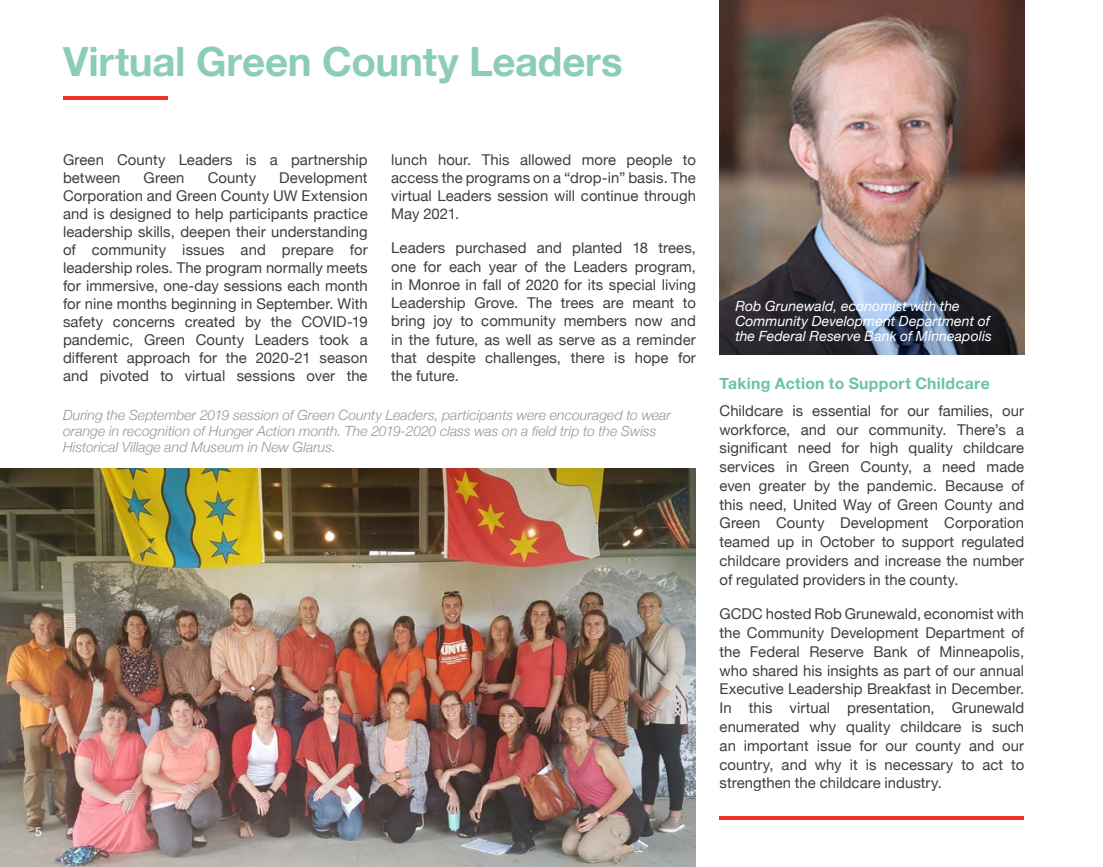
<style>
.page{position:relative;width:1103px;height:867px;background:#fff}
.page>*{position:absolute;margin:0;border:0;box-sizing:border-box;transform-origin:0 0}
.t1{font:700 40.25px "Helvetica Neue";letter-spacing:-.005em;color:#8cccba}
.P_Header{font:700 15.75px "Helvetica Neue";letter-spacing:.02em;color:#6bc1ab}
.t2{font:14.88px/18.7px "Helvetica Neue";letter-spacing:.005em;color:#3e3e3f;text-align:justify}
.sm_caption{font:italic 300 14px/15.8px "Helvetica Neue";letter-spacing:.005em;color:#939598}
.sm_caption-2{font:italic 14px/14.9px "Helvetica Neue";letter-spacing:.005em;color:#fff}
.sm_caption-3{font:12.25px "Helvetica Neue";color:#fff}
</style>
<div class="page">
<img style="left:0;top:468px;width:696px;height:398px">
<img style="left:719px;top:0;width:305px;height:354px">
<hr style="left:63px;top:96px;width:104px;height:4px;background:#ef3024">
<svg style="left:719px;top:816px;width:305px;height:3px"></svg>
<h1 class="t1" style="left:63px;top:30px;width:561px">Virtual Green County Leaders</h1>
<p class="t2" style="left:63px;top:151px;width:306px;line-height:18px">Green County Leaders is a partnership between</p>
<p class="t2" style="left:391px;top:151px;width:306px;line-height:18.2px">lunch hour. This allowed more people to access the programs on a “drop-in” basis. The virtual Leaders session will continue through May 2021.</p>
<p class="t2" style="left:391px;top:240px;width:306px;line-height:18.2px">Leaders purchased and planted 18 trees, one for each year of the Leaders program, in Monroe in fall of 2020 for its special living Leadership Grove. The trees are meant to bring joy to community members now and in the future, as well as serve as a reminder that despite challenges, there is hope for the future.</p>
<p class="sm_caption" style="left:63px;top:406px;width:609px">During the September 2019 session of Green County Leaders, participants were encouraged to wear orange in recognition of Hunger Action month. The 2019-2020 class was on a field trip to the Swiss<br>Historical Village and Museum in New Glarus.</p>
<p class="t2" style="left:144px;top:169px;width:42px">Green</p>
<p class="t2" style="left:208px;top:169px;width:50px">County</p>
<p class="t2" style="left:63px;top:169px;width:306px;line-height:18px;text-indent:216px">Development Corporation and Green County UW Extension and is designed to help participants practice leadership skills, deepen their understanding of community issues and prepare for leadership roles. The program normally meets for immersive, one-day sessions each month for nine months beginning in September. With safety concerns created by the COVID-19 pandemic, Green County Leaders took a different approach for the 2020-21 season and pivoted to virtual sessions over the</p>
<p class="sm_caption-3" style="left:35px;top:822px;width:8px">5</p>
<p class="sm_caption-2" style="left:735px;top:299px;width:258px">Rob Grunewald, economist with the<br>Community Development Department of the Federal Reserve Bank of Minneapolis</p>
<p class="P_Header" style="left:719px;top:371px;width:272px">Taking Action to Support Childcare</p>
<p class="t2" style="left:719px;top:402px;width:306px">Childcare is essential for our families, our workforce, and our community. There’s a significant need for high quality childcare services in Green County, a need made even greater by the pandemic. Because of this need, United Way of Green County and Green County Development Corporation teamed up in October to support regulated childcare providers and increase the number of regulated providers in the county.</p>
<p class="t2" style="left:719px;top:605px;width:306px">GCDC hosted Rob Grunewald, economist with the Community Development Department of the Federal Reserve Bank of Minneapolis, who shared his insights as part of our annual Executive Leadership Breakfast in December.<br>In this virtual presentation, Grunewald enumerated why quality childcare is such an important issue for our county and our country, and why it is necessary to act to strengthen the childcare industry.</p>
</div>
